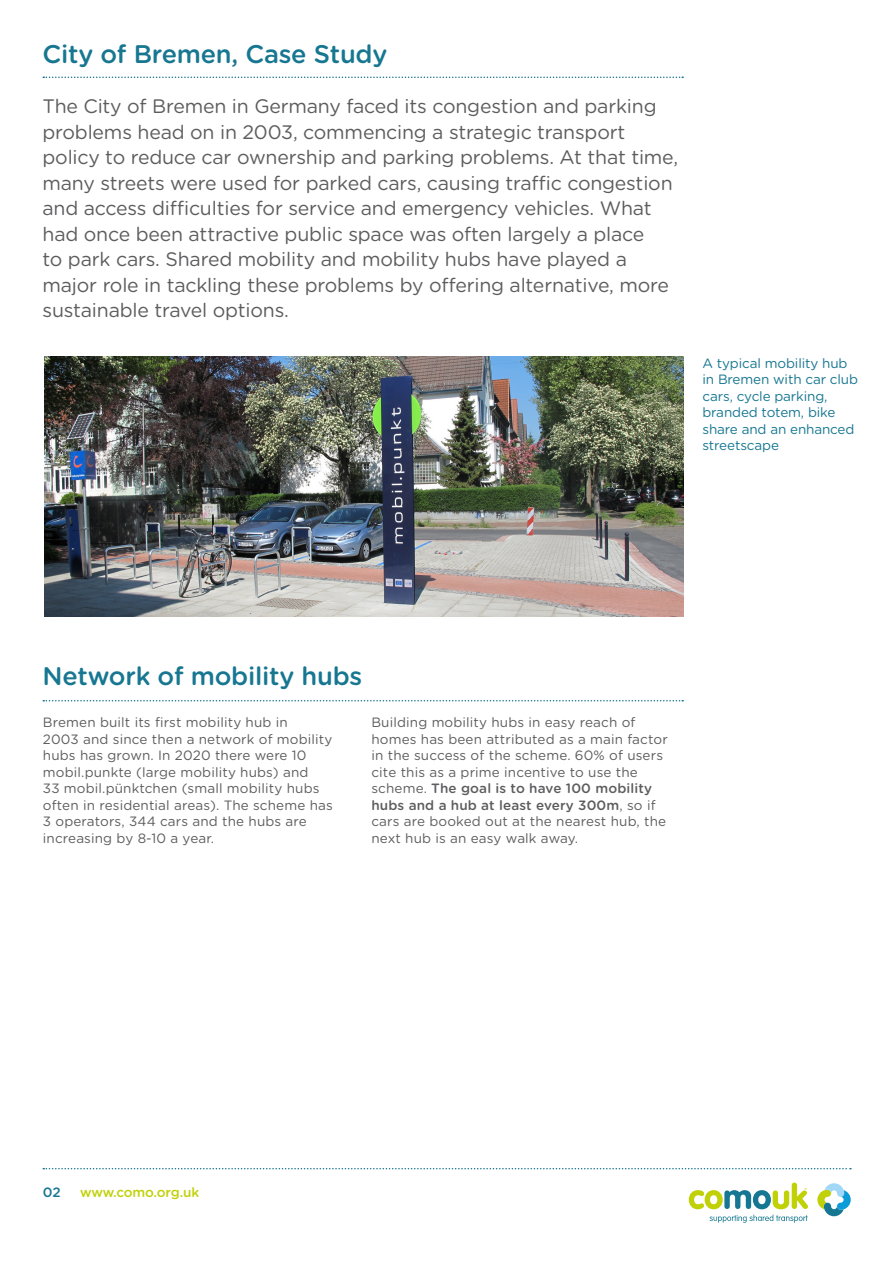
<style>
.page{position:relative;width:893px;height:1263px;background:#fff}
.page>*{position:absolute;margin:0;border:0;box-sizing:border-box;transform-origin:0 0}
.t1{font:500 25.5px "Gotham Rounded";letter-spacing:-.01em;color:#177791}
.t2{font:19.5px/25.5px "Gotham Rounded";letter-spacing:-.01em;color:#5d5d5f}
.t3{font:13.5px/16.5px "Gotham Rounded";letter-spacing:.01em;color:#5d5d5f}
.t4{font:13.5px/16.5px "Gotham Rounded";letter-spacing:-.01em;color:#177791}
.t5{font:500 13.5px "Gotham Rounded";letter-spacing:-.015em;color:#c1d109}
.t6{font:500 13.5px "Gotham Rounded";color:#177791}
.s1{font-weight:500}
</style>
<div class="page">
<svg style="left:43px;top:1168px;width:808px;height:1px"></svg>
<svg style="left:43px;top:700px;width:640px;height:1px"></svg>
<svg style="left:43px;top:77px;width:640px;height:1px"></svg>
<svg style="left:817px;top:1183px;width:34px;height:33px"></svg>
<svg style="left:689px;top:1182px;width:119px;height:41px"></svg>
<img style="left:44px;top:357px;width:640px;height:260px">
<h1 class="t1" style="left:43px;top:36px;width:346px">City of Bremen, Case Study</h1>
<p class="t2" style="left:43px;top:93px;width:637px">The City of Bremen in Germany faced its congestion and parking problems head on in 2003, commencing a strategic transport policy to reduce car ownership and parking problems. At that time, many streets were used for parked cars, causing traffic congestion and access difficulties for service and emergency vehicles. What had once been attractive public space was often largely a place<br>to park cars. Shared mobility and mobility hubs have played a major role in tackling these problems by offering alternative, more sustainable travel options.</p>
<p class="t4" style="left:702px;top:354px;width:157px">A typical mobility hub in Bremen with car club cars, cycle parking, branded totem, bike share and an enhanced streetscape</p>
<h1 class="t1" style="left:43px;top:658px;width:321px">Network of mobility hubs</h1>
<p class="t3" style="left:43px;top:714px;width:291px">Bremen built its first mobility hub in<br>2003 and since then a network of mobility hubs has grown. In 2020 there were 10 mobil.punkte (large mobility hubs) and<br>33 mobil.pünktchen (small mobility hubs often in residential areas). The scheme has 3 operators, 344 cars and the hubs are increasing by 8-10 a year.</p>
<p class="t3" style="left:371px;top:714px;width:298px">Building mobility hubs in easy reach of homes has been attributed as a main factor in the success of the scheme. 60% of users cite this as a prime incentive to use the scheme. <span class="s1">The goal is to have 100 mobility hubs and a hub at least every 300m</span>, so if cars are booked out at the nearest hub, the next hub is an easy walk away.</p>
<p class="t6" style="left:43px;top:1183px;width:19px">02</p>
<p class="t5" style="left:80px;top:1183px;width:121px">www.como.org.uk</p>
</div>
